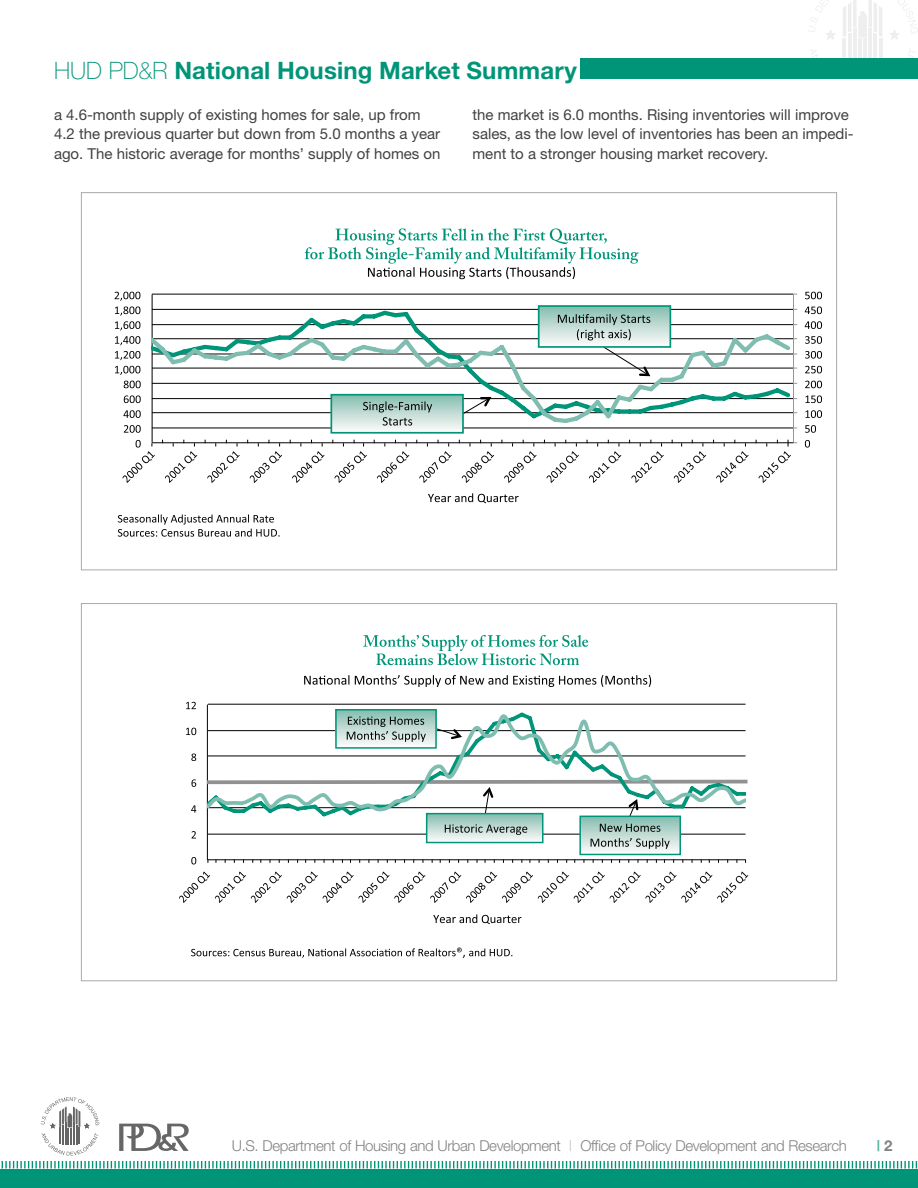
<style>
.page{position:relative;width:918px;height:1188px;background:#fff}
.page>*{position:absolute;margin:0;border:0;box-sizing:border-box;transform-origin:0 0}
.t1{font:700 24px "Helvetica Neue";letter-spacing:.005em;color:#009578}
.Body_Text_Main{font:15px/19.5px "Helvetica Neue";color:#414042}
.t2{font:300 15px "Helvetica Neue";letter-spacing:-.025em;color:#808285}
.t3{font:700 15px "Helvetica Neue";color:#5bb2a0}
.s1{font-weight:100}
.s2{color:#bcbec0}
.s3{color:#808285}
</style>
<div class="page">
<hr style="left:853px;top:29px;width:4px;height:41px;background:#eee">
<hr style="left:858px;top:39px;width:4px;height:31px;background:#eee">
<hr style="left:848px;top:33px;width:4px;height:37px;background:#eee">
<hr style="left:843px;top:38px;width:3px;height:30px;background:#000">
<hr style="left:868px;top:29px;width:4px;height:41px;background:#eee">
<hr style="left:874px;top:33px;width:3px;height:37px;background:#000">
<hr style="left:879px;top:38px;width:3px;height:30px;background:#000">
<hr style="left:863px;top:39px;width:4px;height:31px;background:#eee">
<svg style="left:809px;top:0;width:27px;height:40px"></svg>
<svg style="left:889px;top:0;width:29px;height:40px"></svg>
<svg style="left:811px;top:50px;width:7px;height:8px"></svg>
<svg style="left:908px;top:48px;width:7px;height:10px"></svg>
<svg style="left:843px;top:0;width:39px;height:38px"></svg>
<div style="left:580px;top:58px;width:338px;height:21px;background:#009578"></div>
<svg style="left:1px;top:1097px;width:917px;height:72px"></svg>
<div style="left:0;top:1169px;width:918px;height:19px;background:#009578"></div>
<hr style="left:152px;top:428px;width:642px;height:1px;background:#010101">
<hr style="left:152px;top:294px;width:642px;height:1px;background:#010101">
<hr style="left:793px;top:295px;width:1px;height:148px;background:#979797">
<hr style="left:152px;top:295px;width:1px;height:148px;background:#010101">
<hr style="left:152px;top:442px;width:642px;height:1px;background:#010101">
<svg style="left:151px;top:308px;width:642px;height:23px"></svg>
<svg style="left:151px;top:331px;width:642px;height:95px"></svg>
<svg style="left:805px;top:440px;width:5px;height:8px"></svg>
<svg style="left:805px;top:425px;width:11px;height:8px"></svg>
<svg style="left:805px;top:410px;width:17px;height:8px"></svg>
<svg style="left:805px;top:395px;width:17px;height:8px"></svg>
<svg style="left:805px;top:381px;width:17px;height:7px"></svg>
<svg style="left:805px;top:366px;width:17px;height:7px"></svg>
<svg style="left:805px;top:351px;width:17px;height:8px"></svg>
<svg style="left:805px;top:336px;width:17px;height:8px"></svg>
<svg style="left:805px;top:321px;width:17px;height:8px"></svg>
<svg style="left:805px;top:306px;width:17px;height:8px"></svg>
<svg style="left:805px;top:292px;width:17px;height:7px"></svg>
<svg style="left:124px;top:425px;width:17px;height:8px"></svg>
<svg style="left:123px;top:410px;width:18px;height:8px"></svg>
<svg style="left:124px;top:395px;width:17px;height:8px"></svg>
<svg style="left:124px;top:381px;width:17px;height:7px"></svg>
<svg style="left:115px;top:366px;width:25px;height:9px"></svg>
<svg style="left:115px;top:351px;width:25px;height:9px"></svg>
<svg style="left:115px;top:292px;width:25px;height:53px"></svg>
<svg style="left:122px;top:440px;width:33px;height:43px"></svg>
<svg style="left:162px;top:440px;width:35px;height:43px"></svg>
<svg style="left:205px;top:440px;width:35px;height:43px"></svg>
<svg style="left:247px;top:440px;width:35px;height:43px"></svg>
<svg style="left:290px;top:440px;width:35px;height:43px"></svg>
<svg style="left:332px;top:440px;width:35px;height:43px"></svg>
<svg style="left:374px;top:440px;width:35px;height:43px"></svg>
<svg style="left:416px;top:440px;width:36px;height:43px"></svg>
<svg style="left:459px;top:440px;width:35px;height:43px"></svg>
<svg style="left:501px;top:440px;width:36px;height:43px"></svg>
<svg style="left:544px;top:440px;width:35px;height:43px"></svg>
<svg style="left:587px;top:440px;width:34px;height:43px"></svg>
<svg style="left:629px;top:440px;width:35px;height:43px"></svg>
<svg style="left:672px;top:440px;width:34px;height:43px"></svg>
<svg style="left:713px;top:440px;width:36px;height:43px"></svg>
<svg style="left:756px;top:440px;width:41px;height:43px"></svg>
<svg style="left:305px;top:228px;width:334px;height:51px"></svg>
<svg style="left:118px;top:514px;width:162px;height:23px"></svg>
<svg style="left:428px;top:493px;width:91px;height:10px"></svg>
<svg style="left:464px;top:397px;width:27px;height:18px"></svg>
<svg style="left:602px;top:348px;width:48px;height:28px"></svg>
<svg style="left:333px;top:397px;width:128px;height:33px;background:#c1dcd5"></svg>
<div style="left:330px;top:394px;width:134px;height:40px;border:2px solid #009578"></div>
<div style="left:539px;top:306px;width:131px;height:41px;background:linear-gradient(to bottom,#85bcaf,#fffdfc)"></div>
<div style="left:538px;top:305px;width:133px;height:43px;border:2px solid #009578"></div>
<svg style="left:363px;top:401px;width:69px;height:25px;background:#a7bdb6"></svg>
<svg style="left:558px;top:314px;width:92px;height:26px;background:#a7bbb5"></svg>
<hr style="left:208px;top:834px;width:538px;height:1px;background:#010101">
<hr style="left:208px;top:704px;width:538px;height:1px;background:#010101">
<hr style="left:207px;top:705px;width:1px;height:155px;background:#010101">
<hr style="left:207px;top:859px;width:539px;height:1px;background:#010101">
<svg style="left:191px;top:857px;width:5px;height:7px"></svg>
<svg style="left:192px;top:831px;width:4px;height:8px"></svg>
<svg style="left:191px;top:805px;width:5px;height:8px"></svg>
<svg style="left:191px;top:779px;width:5px;height:8px"></svg>
<svg style="left:191px;top:754px;width:5px;height:7px"></svg>
<svg style="left:186px;top:728px;width:10px;height:7px"></svg>
<svg style="left:186px;top:702px;width:10px;height:7px"></svg>
<svg style="left:179px;top:872px;width:569px;height:31px"></svg>
<svg style="left:363px;top:635px;width:225px;height:30px"></svg>
<svg style="left:304px;top:675px;width:347px;height:12px"></svg>
<svg style="left:191px;top:948px;width:321px;height:10px"></svg>
<svg style="left:433px;top:914px;width:88px;height:10px"></svg>
<svg style="left:429px;top:820px;width:111px;height:20px"></svg>
<div style="left:426px;top:813px;width:117px;height:30px;border:2px solid #009578"></div>
<svg style="left:582px;top:820px;width:96px;height:31px;background:#bbd8d0"></svg>
<div style="left:579px;top:816px;width:102px;height:39px;border:2px solid #009578"></div>
<div style="left:335px;top:709px;width:102px;height:40px;border:2px solid #009578"></div>
<svg style="left:445px;top:824px;width:82px;height:11px"></svg>
<svg style="left:600px;top:824px;width:60px;height:8px"></svg>
<svg style="left:591px;top:838px;width:79px;height:11px"></svg>
<svg style="left:207px;top:710px;width:474px;height:110px"></svg>
<svg style="left:207px;top:711px;width:539px;height:103px"></svg>
<h1 class="t1" style="left:54px;top:55px;width:525px"><span class="s1">HUD PD&amp;R</span> National Housing Market Summary</h1>
<p class="Body_Text_Main" style="left:54px;top:105px;width:388px">a 4.6-month supply of existing homes for sale, up from<br>4.2 the previous quarter but down from 5.0 months a year ago. The historic average for months’ supply of homes on</p>
<p class="Body_Text_Main" style="left:472px;top:105px;width:383px">the market is 6.0 months. Rising inventories will improve sales, as the low level of inventories has been an impedi&shy;ment to a stronger housing market recovery.</p>
<p class="t2" style="left:232px;top:1136px;width:617px">U.S. Department of Housing and Urban Development <span class="s2">|</span> Office of Policy Development and Research</p>
<p class="t3" style="left:877px;top:1136px;width:17px">| <span class="s3">2</span></p>
</div>
